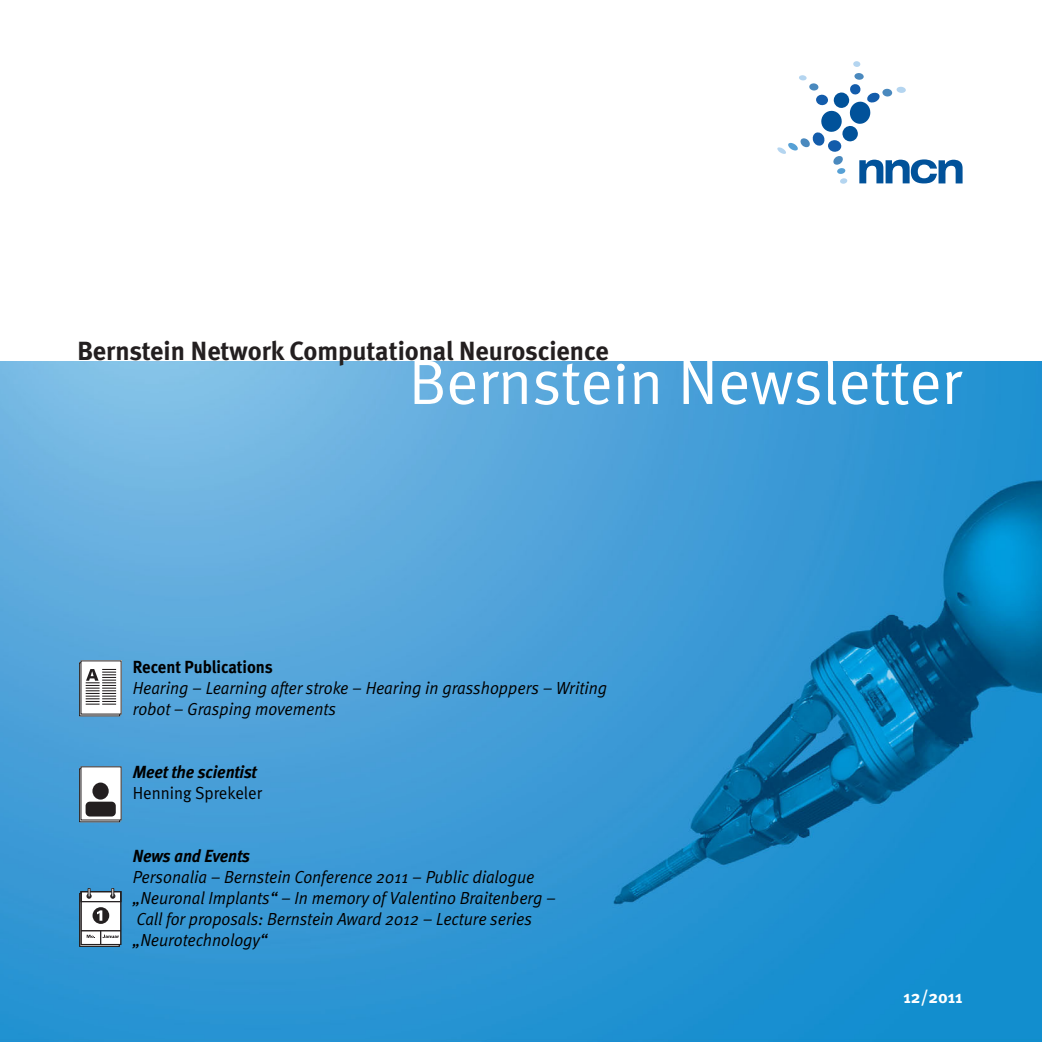
<style>
.page{position:relative;width:1042px;height:1042px;background:#fff}
.page>*{position:absolute;margin:0;border:0;box-sizing:border-box;transform-origin:0 0}
.t1{font:700 26.25px "Meta";color:#231f20}
.t2{font:italic 17.5px/21px "Meta Normal";color:#000;scale:.95 1}
.t3{font:italic 700 17.5px "Meta";color:#000;scale:.95 1}
.t4{font:700 17.5px "Meta";color:#000;scale:.95 1}
.t5{font:17.5px "Meta Normal";color:#000;scale:.95 1}
.t6{font:700 17.5px "Meta";color:#fff}
</style>
<div class="page">
<img style="left:0;top:361px;width:1041px;height:681px">
<svg style="left:79px;top:661px;width:42px;height:55px"></svg>
<div style="left:79px;top:893px;width:40px;height:53px;border:1px solid #231f20"></div>
<svg style="left:80px;top:888px;width:41px;height:58px"></svg>
<svg style="left:414px;top:361px;width:29px;height:43px"></svg>
<svg style="left:450px;top:372px;width:25px;height:33px"></svg>
<svg style="left:483px;top:372px;width:44px;height:32px"></svg>
<svg style="left:535px;top:363px;width:74px;height:42px"></svg>
<svg style="left:617px;top:364px;width:8px;height:40px"></svg>
<svg style="left:633px;top:372px;width:25px;height:32px"></svg>
<svg style="left:683px;top:361px;width:29px;height:43px"></svg>
<svg style="left:722px;top:371px;width:97px;height:34px"></svg>
<svg style="left:827px;top:361px;width:9px;height:43px"></svg>
<svg style="left:842px;top:363px;width:96px;height:42px"></svg>
<svg style="left:946px;top:372px;width:16px;height:32px"></svg>
<div style="left:854px;top:73px;width:10px;height:7px;background:#4a89be;border-radius:50%"></div>
<div style="left:853px;top:61px;width:7px;height:6px;background:#b4d5f0;border-radius:50%"></div>
<div style="left:840px;top:178px;width:7px;height:6px;background:#cfe4f5;border-radius:50%"></div>
<div style="left:799px;top:75px;width:8px;height:6px;background:#b4d5f0;border-radius:50%"></div>
<svg style="left:777px;top:83px;width:185px;height:100px"></svg>
<svg style="left:79px;top:768px;width:41px;height:54px"></svg>
<div style="left:81px;top:766px;width:40px;height:54px;background:#fff"></div>
<div style="left:92px;top:782px;width:17px;height:17px;background:#231f20;border-radius:50%"></div>
<div style="left:86px;top:801px;width:30px;height:15px;background:#231f20;border-radius:4px"></div>
<h1 class="t1" style="left:77px;top:336px;width:533px">Bernstein Network Computational Neuroscience</h1>
<p class="t4" style="left:133px;top:656px;width:149px">Recent Publications</p>
<p class="t2" style="left:133px;top:677px;width:501px">Hearing – Learning after stroke – Hearing in grasshoppers – Writing robot – Grasping movements</p>
<p class="t3" style="left:133px;top:761px;width:132px">Meet the scientist</p>
<p class="t5" style="left:133px;top:782px;width:137px">Henning Sprekeler</p>
<p class="t3" style="left:133px;top:845px;width:125px">News and Events</p>
<p class="t2" style="left:133px;top:866px;width:447px">Personalia – Bernstein Conference 2011 – Public dialogue „Neuronal Implants“ – In memory of Valentino Braitenberg – Call for proposals: Bernstein Award 2012 – Lecture series „Neurotechnology“</p>
<p class="t6" style="left:903px;top:987px;width:61px">12/2011</p>
</div>
